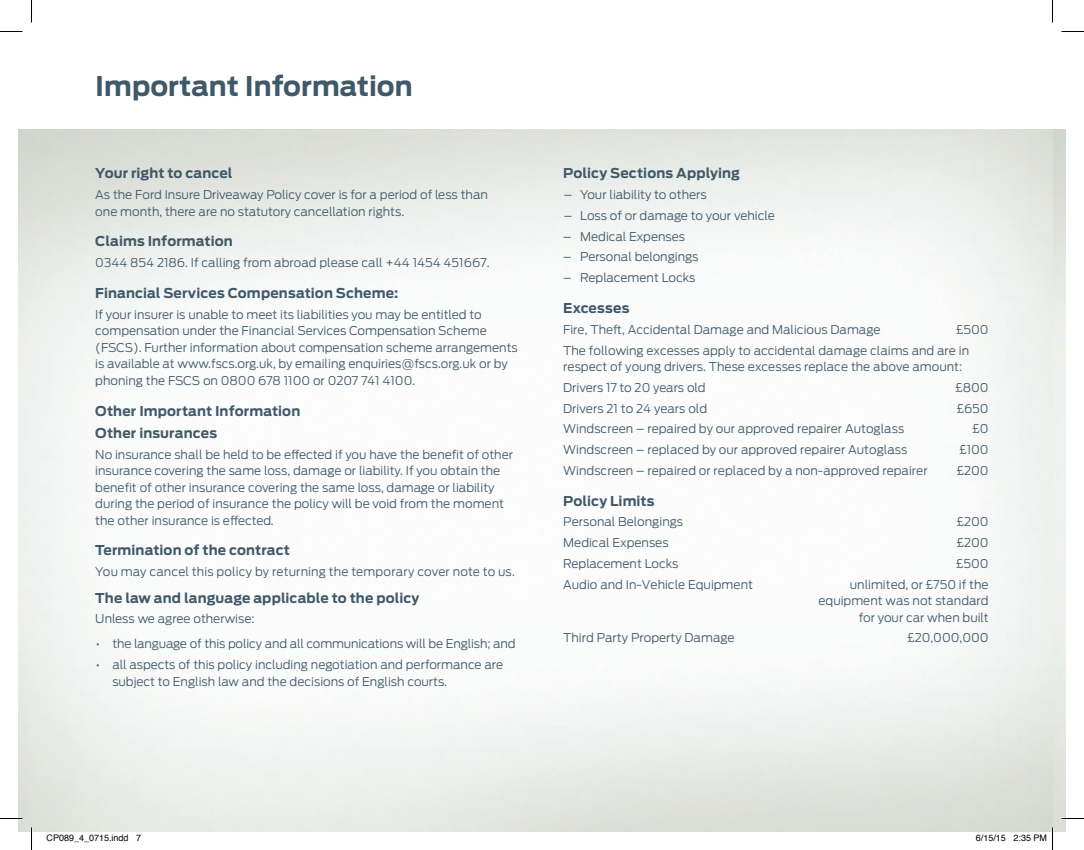
<style>
.page{position:relative;width:1084px;height:850px;background:#fff}
.page>*{position:absolute;margin:0;border:0;box-sizing:border-box;transform-origin:0 0}
.t1{font:700 27px "Ford Antenna";color:#405968}
.t2{font:700 13.5px/22.2px "Ford Antenna";letter-spacing:.01em;color:#405968}
.t3{font:300 12px/16.5px "Ford Antenna";color:#405968}
.t4{font:9px "Helvetica";color:#000}
</style>
<div class="page">
<svg style="left:0;top:31px;width:22px;height:1px"></svg>
<svg style="left:1061px;top:31px;width:22px;height:1px"></svg>
<svg style="left:0;top:818px;width:22px;height:1px"></svg>
<svg style="left:1061px;top:818px;width:22px;height:1px"></svg>
<svg style="left:31px;top:0;width:1px;height:22px"></svg>
<svg style="left:31px;top:827px;width:1px;height:23px"></svg>
<svg style="left:1052px;top:0;width:1px;height:22px"></svg>
<svg style="left:1052px;top:827px;width:1px;height:23px"></svg>
<h1 class="t1" style="left:95px;top:61px;width:319px">Important Information</h1>
<p class="t2" style="left:95px;top:161px;width:139px">Your right to cancel</p>
<p class="t3" style="left:95px;top:185px;width:394px">As the Ford Insure Driveaway Policy cover is for a period of less than one month, there are no statutory cancellation rights.</p>
<p class="t2" style="left:95px;top:229px;width:139px">Claims Information</p>
<p class="t3" style="left:95px;top:253px;width:396px">0344 854 2186. If calling from abroad please call +44 1454 451667.</p>
<p class="t2" style="left:95px;top:280px;width:304px">Financial Services Compensation Scheme:</p>
<p class="t3" style="left:95px;top:305px;width:424px">If your insurer is unable to meet its liabilities you may be entitled to compensation under the Financial Services Compensation Scheme (FSCS). Further information about compensation scheme arrangements is available at www.fscs.org.uk, by emailing enquiries@fscs.org.uk or by phoning the FSCS on 0800 678 1100 or 0207 741 4100.</p>
<p class="t2" style="left:95px;top:398px;width:206px">Other Important Information<br>Other insurances</p>
<p class="t3" style="left:95px;top:444px;width:419px">No insurance shall be held to be effected if you have the benefit of other insurance covering the same loss, damage or liability. If you obtain the benefit of other insurance covering the same loss, damage or liability during the period of insurance the policy will be void from the moment the other insurance is effected.</p>
<p class="t2" style="left:95px;top:538px;width:196px">Termination of the contract</p>
<p class="t3" style="left:95px;top:562px;width:421px">You may cancel this policy by returning the temporary cover note to us.</p>
<p class="t2" style="left:95px;top:585px;width:326px">The law and language applicable to the policy</p>
<p class="t3" style="left:95px;top:609px;width:161px">Unless we agree otherwise:</p>
<p class="t3" style="left:96px;top:634px;width:421px">• the language of this policy and all communications will be English; and</p>
<p class="t3" style="left:112px;top:655px;width:392px;text-indent:-16px">• all aspects of this policy including negotiation and performance are subject to English law and the decisions of English courts.</p>
<p class="t2" style="left:563px;top:161px;width:178px">Policy Sections Applying</p>
<p class="t3" style="left:564px;top:185px;width:144px">– Your liability to others</p>
<p class="t3" style="left:564px;top:206px;width:212px">– Loss of or damage to your vehicle</p>
<p class="t3" style="left:563px;top:227px;width:123px">– Medical Expenses</p>
<p class="t3" style="left:563px;top:247px;width:137px">– Personal belongings</p>
<p class="t3" style="left:563px;top:268px;width:134px">– Replacement Locks</p>
<p class="t2" style="left:563px;top:295px;width:68px">Excesses</p>
<p class="t3" style="left:563px;top:320px;width:319px">Fire, Theft, Accidental Damage and Malicious Damage</p>
<p class="t3" style="left:563px;top:317px;width:427px;line-height:20.7px;text-indent:393px">£500<br>The following excesses apply to accidental damage claims and are in</p>
<p class="t3" style="left:563px;top:355px;width:400px;line-height:20.7px">respect of young drivers. These excesses replace the above amount:<br>Drivers 17 to 20 years old</p>
<p class="t3" style="left:955px;top:378px;width:35px">£800</p>
<p class="t3" style="left:563px;top:398px;width:145px">Drivers 21 to 24 years old</p>
<p class="t3" style="left:956px;top:398px;width:33px">£650</p>
<p class="t3" style="left:563px;top:419px;width:342px">Windscreen – repaired by our approved repairer Autoglass</p>
<p class="t3" style="left:972px;top:419px;width:18px">£0</p>
<p class="t3" style="left:563px;top:440px;width:345px">Windscreen – replaced by our approved repairer Autoglass</p>
<p class="t3" style="left:959px;top:440px;width:31px">£100</p>
<p class="t3" style="left:563px;top:461px;width:366px">Windscreen – repaired or replaced by a non-approved repairer</p>
<p class="t3" style="left:956px;top:461px;width:33px">£200</p>
<p class="t2" style="left:563px;top:488px;width:93px">Policy Limits</p>
<p class="t3" style="left:563px;top:512px;width:121px">Personal Belongings</p>
<p class="t3" style="left:956px;top:512px;width:33px">£200</p>
<p class="t3" style="left:563px;top:533px;width:107px">Medical Expenses</p>
<p class="t3" style="left:956px;top:533px;width:33px">£200</p>
<p class="t3" style="left:563px;top:554px;width:117px">Replacement Locks</p>
<p class="t3" style="left:956px;top:554px;width:34px">£500</p>
<p class="t3" style="left:563px;top:574px;width:191px">Audio and In-Vehicle Equipment</p>
<p class="t3" style="left:818px;top:574px;width:172px;text-align:right">unlimited, or £750 if the equipment was not standard for your car when built</p>
<p class="t3" style="left:563px;top:628px;width:173px">Third Party Property Damage</p>
<p class="t3" style="left:907px;top:628px;width:83px">£20,000,000</p>
<p class="t4" style="left:46px;top:831px;width:96px">CP089_4_0715.indd 7</p>
<p class="t4" style="left:975px;top:831px;width:73px">6/15/15 2:35 PM</p>
</div>
